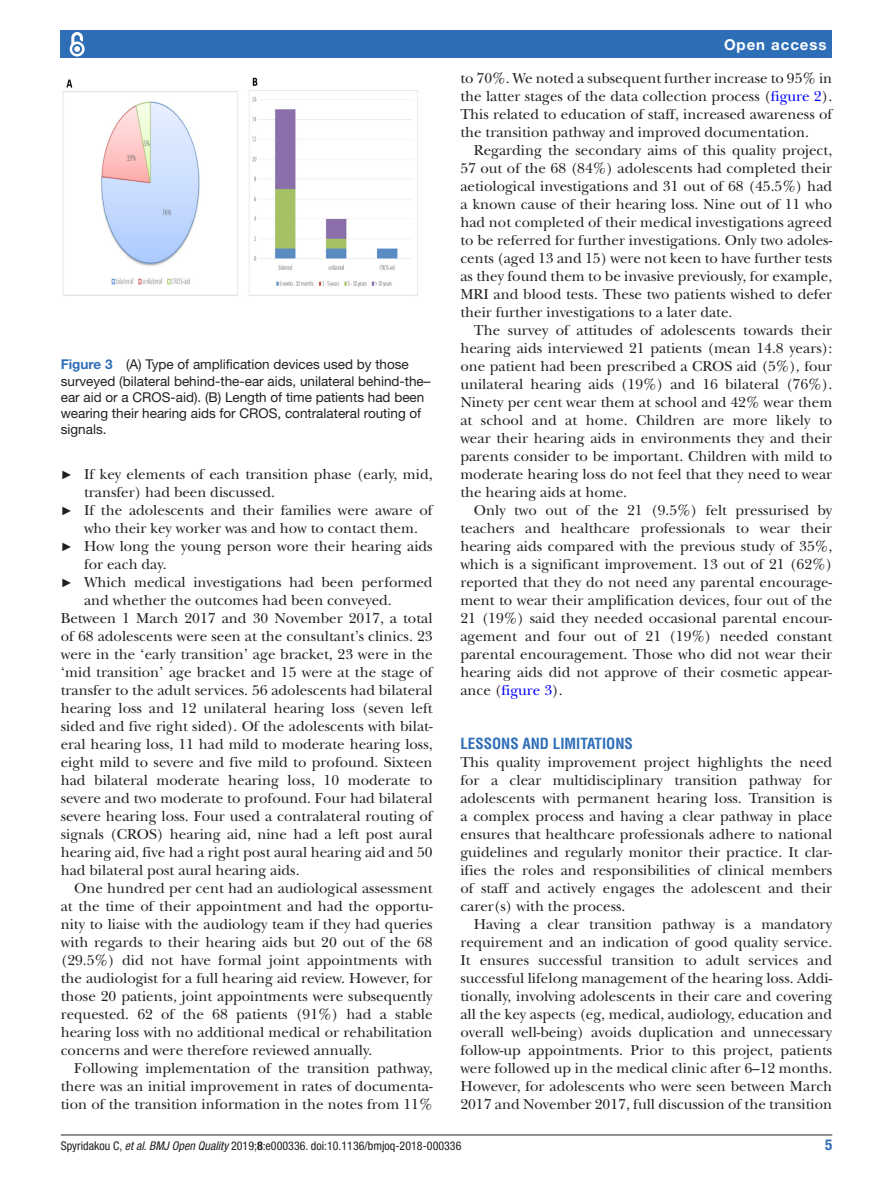
<style>
.page{position:relative;width:893px;height:1191px;background:#fff}
.page>*{position:absolute;margin:0;border:0;box-sizing:border-box;transform-origin:0 0}
.t1{font:15px/18px "New Baskerville";color:#231f20;text-align:justify}
.t2{font:700 condensed 15px "Helvetica LT Std";color:#2e6eb7}
.t3{font:700 15px "Helvetica Neue LT Std";letter-spacing:.065em;color:#fff}
.t4{font:700 condensed 15px "Helvetica Neue LT Std";color:#2e6eb7}
.t5{font:13.5px/16.2px "Helvetica Neue LT Std";color:#231f20}
.t6{font:condensed 12px "Helvetica Neue LT Std";color:#231f20}
.s1{font-weight:700;color:#2e6eb7}
.s2{font-family:"Arial";font-size:12px}
.s3{color:#00f}
.s4{font-style:italic}
.s5{font-weight:700}
</style>
<div class="page">
<hr style="left:61px;top:1134px;width:771px;height:1px;background:#231f20">
<div style="left:61px;top:31px;width:771px;height:27px;background:#2e6eb7"></div>
<svg style="left:69px;top:32px;width:16px;height:25px"></svg>
<img style="left:62px;top:77px;width:356px;height:219px">
<p class="t5" style="left:61px;top:356px;width:371px"><span class="s1">Figure 3</span> (A) Type of amplification devices used by those surveyed (bilateral behind-the-ear aids, unilateral behind-the– ear aid or a CROS-aid). (B) Length of time patients had been wearing their hearing aids for CROS, contralateral routing of signals.</p>
<p class="t1" style="left:61px;top:465px;width:373px"><span class="s2">►</span> If key elements of each transition phase (early, mid,</p>
<p class="t1" style="left:84px;top:483px;width:193px">transfer) had been discussed.</p>
<p class="t1" style="left:61px;top:501px;width:373px"><span class="s2">►</span> If the adolescents and their families were aware of</p>
<p class="t1" style="left:84px;top:519px;width:335px">who their key worker was and how to contact them.</p>
<p class="t1" style="left:61px;top:537px;width:373px"><span class="s2">►</span> How long the young person wore their hearing aids</p>
<p class="t1" style="left:84px;top:555px;width:84px">for each day.</p>
<p class="t1" style="left:61px;top:573px;width:373px"><span class="s2">►</span> Which medical investigations had been performed</p>
<p class="t1" style="left:84px;top:591px;width:309px">and whether the outcomes had been conveyed.</p>
<p class="t1" style="left:61px;top:609px;width:373px">Between 1 March 2017 and 30 November 2017, a total</p>
<p class="t1" style="left:61px;top:627px;width:373px">of 68 adolescents were seen at the consultant’s clinics. 23</p>
<p class="t1" style="left:61px;top:645px;width:373px">were in the ‘early transition’ age bracket, 23 were in the</p>
<p class="t1" style="left:61px;top:663px;width:373px">‘mid transition’ age bracket and 15 were at the stage of</p>
<p class="t1" style="left:61px;top:681px;width:373px">transfer to the adult services. 56 adolescents had bilateral</p>
<p class="t1" style="left:61px;top:699px;width:373px">hearing loss and 12 unilateral hearing loss (seven left</p>
<p class="t1" style="left:61px;top:717px;width:373px">sided and five right sided). Of the adolescents with bilat-</p>
<p class="t1" style="left:61px;top:735px;width:373px">eral hearing loss, 11 had mild to moderate hearing loss,</p>
<p class="t1" style="left:61px;top:753px;width:373px">eight mild to severe and five mild to profound. Sixteen</p>
<p class="t1" style="left:61px;top:771px;width:373px">had bilateral moderate hearing loss, 10 moderate to</p>
<p class="t1" style="left:61px;top:789px;width:373px">severe and two moderate to profound. Four had bilateral</p>
<p class="t1" style="left:61px;top:807px;width:373px">severe hearing loss. Four used a contralateral routing of</p>
<p class="t1" style="left:61px;top:825px;width:373px">signals (CROS) hearing aid, nine had a left post aural</p>
<p class="t1" style="left:61px;top:843px;width:373px">hearing aid, five had a right post aural hearing aid and 50</p>
<p class="t1" style="left:61px;top:861px;width:240px">had bilateral post aural hearing aids.</p>
<p class="t1" style="left:74px;top:879px;width:360px">One hundred per cent had an audiological assessment</p>
<p class="t1" style="left:61px;top:897px;width:373px">at the time of their appointment and had the opportu-</p>
<p class="t1" style="left:61px;top:915px;width:373px">nity to liaise with the audiology team if they had queries</p>
<p class="t1" style="left:61px;top:933px;width:373px">with regards to their hearing aids but 20 out of the 68</p>
<p class="t1" style="left:61px;top:951px;width:373px">(29.5%) did not have formal joint appointments with</p>
<p class="t1" style="left:61px;top:969px;width:373px">the audiologist for a full hearing aid review. However, for</p>
<p class="t1" style="left:61px;top:987px;width:373px">those 20 patients, joint appointments were subsequently</p>
<p class="t1" style="left:61px;top:1005px;width:373px">requested. 62 of the 68 patients (91%) had a stable</p>
<p class="t1" style="left:61px;top:1023px;width:373px">hearing loss with no additional medical or rehabilitation</p>
<p class="t1" style="left:61px;top:1041px;width:313px">concerns and were therefore reviewed annually.</p>
<p class="t1" style="left:74px;top:1059px;width:360px">Following implementation of the transition pathway,</p>
<p class="t1" style="left:61px;top:1077px;width:373px">there was an initial improvement in rates of documenta-</p>
<p class="t1" style="left:61px;top:1095px;width:373px">tion of the transition information in the notes from 11%</p>
<p class="t3" style="left:724px;top:35px;width:104px">Open access</p>
<p class="t1" style="left:460px;top:69px;width:373px">to 70%. We noted a subsequent further increase to 95% in the latter stages of the data collection process (<span class="s3">figure 2</span>).<br>This related to education of staff, increased awareness of the transition pathway and improved documentation.</p>
<p class="t1" style="left:460px;top:141px;width:373px;text-indent:14px">Regarding the secondary aims of this quality project, 57 out of the 68 (84%) adolescents had completed their aetiological investigations and 31 out of 68 (45.5%) had a known cause of their hearing loss. Nine out of 11 who had not completed of their medical investigations agreed to be referred for further investigations. Only two adoles&shy;cents (aged 13 and 15) were not keen to have further tests as they found them to be invasive previously, for example, MRI and blood tests. These two patients wished to defer their further investigations to a later date.</p>
<p class="t1" style="left:460px;top:321px;width:373px;text-indent:14px">The survey of attitudes of adolescents towards their hearing aids interviewed 21 patients (mean 14.8 years): one patient had been prescribed a CROS aid (5%), four unilateral hearing aids (19%) and 16 bilateral (76%).<br>Ninety per cent wear them at school and 42% wear them at school and at home. Children are more likely to wear their hearing aids in environments they and their parents consider to be important. Children with mild to moderate hearing loss do not feel that they need to wear the hearing aids at home.</p>
<p class="t1" style="left:460px;top:501px;width:373px;text-indent:14px">Only two out of the 21 (9.5%) felt pressurised by teachers and healthcare professionals to wear their hearing aids compared with the previous study of 35%, which is a significant improvement. 13 out of 21 (62%) reported that they do not need any parental encourage&shy;ment to wear their amplification devices, four out of the 21 (19%) said they needed occasional parental encour&shy;agement and four out of 21 (19%) needed constant parental encouragement. Those who did not wear their hearing aids did not approve of their cosmetic appear&shy;ance (<span class="s3">figure 3</span>).</p>
<p class="t2" style="left:460px;top:734px;width:174px">LESSONS AND LIMITATIONS</p>
<p class="t1" style="left:460px;top:753px;width:373px">This quality improvement project highlights the need for a clear multidisciplinary transition pathway for adolescents with permanent hearing loss. Transition is a complex process and having a clear pathway in place ensures that healthcare professionals adhere to national guidelines and regularly monitor their practice. It clar&shy;ifies the roles and responsibilities of clinical members of staff and actively engages the adolescent and their carer(s) with the process.</p>
<p class="t1" style="left:460px;top:915px;width:373px;text-indent:14px">Having a clear transition pathway is a mandatory requirement and an indication of good quality service.<br>It ensures successful transition to adult services and successful lifelong management of the hearing loss. Addi&shy;tionally, involving adolescents in their care and covering all the key aspects (eg, medical, audiology, education and overall well-being) avoids duplication and unnecessary follow-up appointments. Prior to this project, patients were followed up in the medical clinic after 6–12 months.<br>However, for adolescents who were seen between March 2017 and November 2017, full discussion of the transition</p>
<p class="t6" style="left:61px;top:1138px;width:402px">Spyridakou C, <span class="s4">et al</span>. <span class="s4">BMJ Open Quality</span> 2019;<span class="s5">8</span>:e000336. doi:10.1136/bmjoq-2018-000336</p>
<p class="t4" style="left:825px;top:1135px;width:9px">5</p>
</div>
